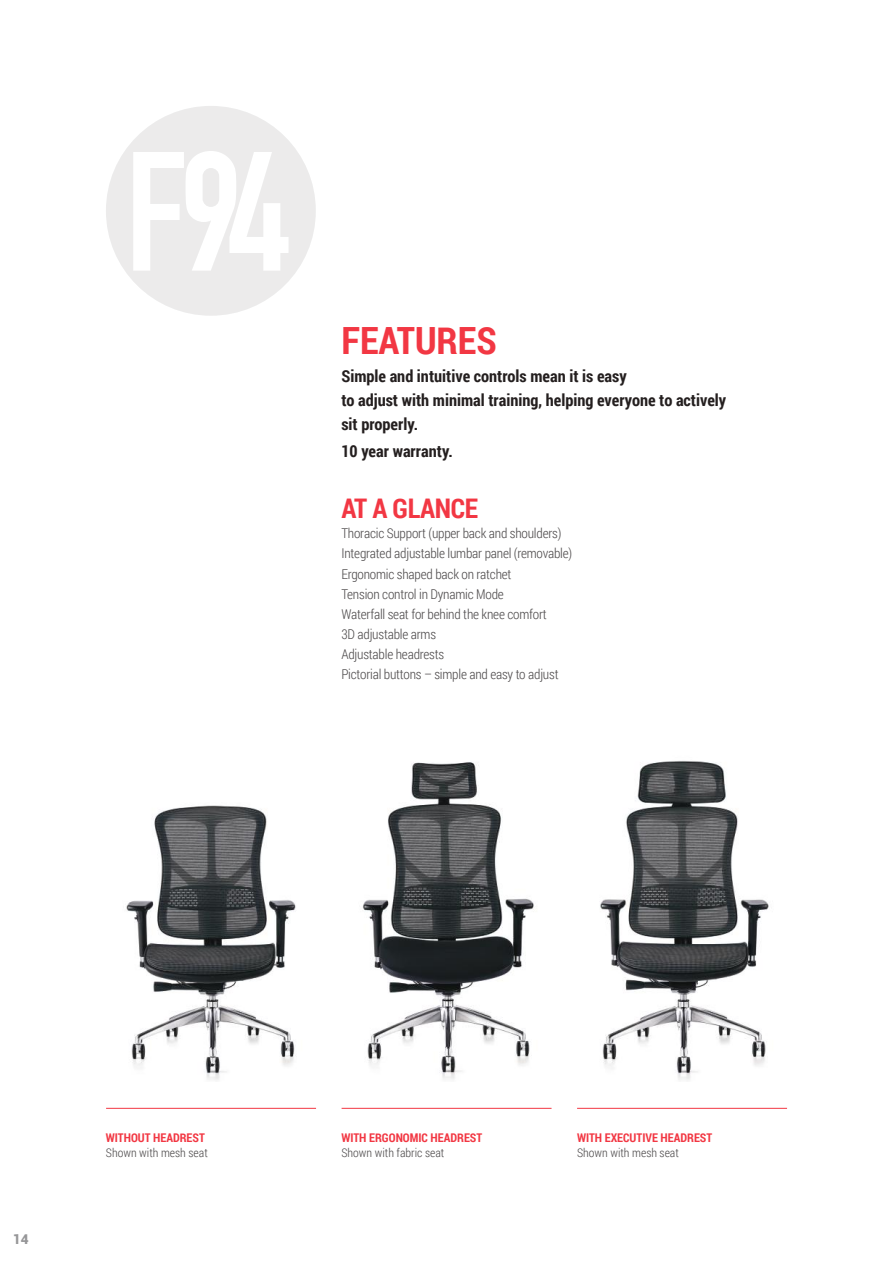
<style>
.page{position:relative;width:894px;height:1264px;background:#fff}
.page>*{position:absolute;margin:0;border:0;box-sizing:border-box;transform-origin:0 0}
.t1{font:700 37.5px "Roboto Condensed";color:#f23743}
.t2{font:700 27px "Roboto Condensed";letter-spacing:-.015em;color:#f23743}
.t3{font:700 16.5px/24px "Roboto Condensed";color:#241f1f}
.t4{font:300 13.5px/20.1px "Roboto Condensed";letter-spacing:-.015em;color:#4e4b4c}
.t5{font:900 13.5px "Roboto";color:#969698}
.t6{font:700 12px "Roboto Condensed";color:#f23743}
.t7{font:300 12px "Roboto Condensed";color:#4e4b4c}
</style>
<div class="page">
<svg style="left:106px;top:106px;width:210px;height:210px"></svg>
<img style="left:126px;top:805px;width:170px;height:275px">
<img style="left:600px;top:761px;width:169px;height:319px">
<img style="left:362px;top:762px;width:172px;height:318px">
<hr style="left:106px;top:1107px;width:210px;height:1px;background:#f23743">
<hr style="left:577px;top:1107px;width:209px;height:1px;background:#f23743">
<hr style="left:341px;top:1107px;width:210px;height:1px;background:#f23743">
<h1 class="t1" style="left:341px;top:314px;width:157px">FEATURES</h1>
<p class="t3" style="left:341px;top:363px;width:386px">Simple and intuitive controls mean it is easy<br>to adjust with minimal training, helping everyone to actively sit properly.</p>
<p class="t3" style="left:341px;top:438px;width:113px">10 year warranty.</p>
<h2 class="t2" style="left:341px;top:489px;width:138px">AT A GLANCE</h2>
<p class="t4" style="left:341px;top:523px;width:232px">Thoracic Support (upper back and shoulders)<br>Integrated adjustable lumbar panel (removable)<br>Ergonomic shaped back on ratchet<br>Tension control in Dynamic Mode<br>Waterfall seat for behind the knee comfort<br>3D adjustable arms<br>Adjustable headrests<br>Pictorial buttons – simple and easy to adjust</p>
<p class="t5" style="left:13px;top:1231px;width:17px">14</p>
<p class="t6" style="left:106px;top:1128px;width:100px">WITHOUT HEADREST</p>
<p class="t7" style="left:106px;top:1143px;width:103px">Shown with mesh seat</p>
<p class="t6" style="left:341px;top:1128px;width:142px">WITH ERGONOMIC HEADREST</p>
<p class="t7" style="left:341px;top:1143px;width:104px">Shown with fabric seat</p>
<p class="t6" style="left:576px;top:1128px;width:137px">WITH EXECUTIVE HEADREST</p>
<p class="t7" style="left:576px;top:1143px;width:103px">Shown with mesh seat</p>
</div>
